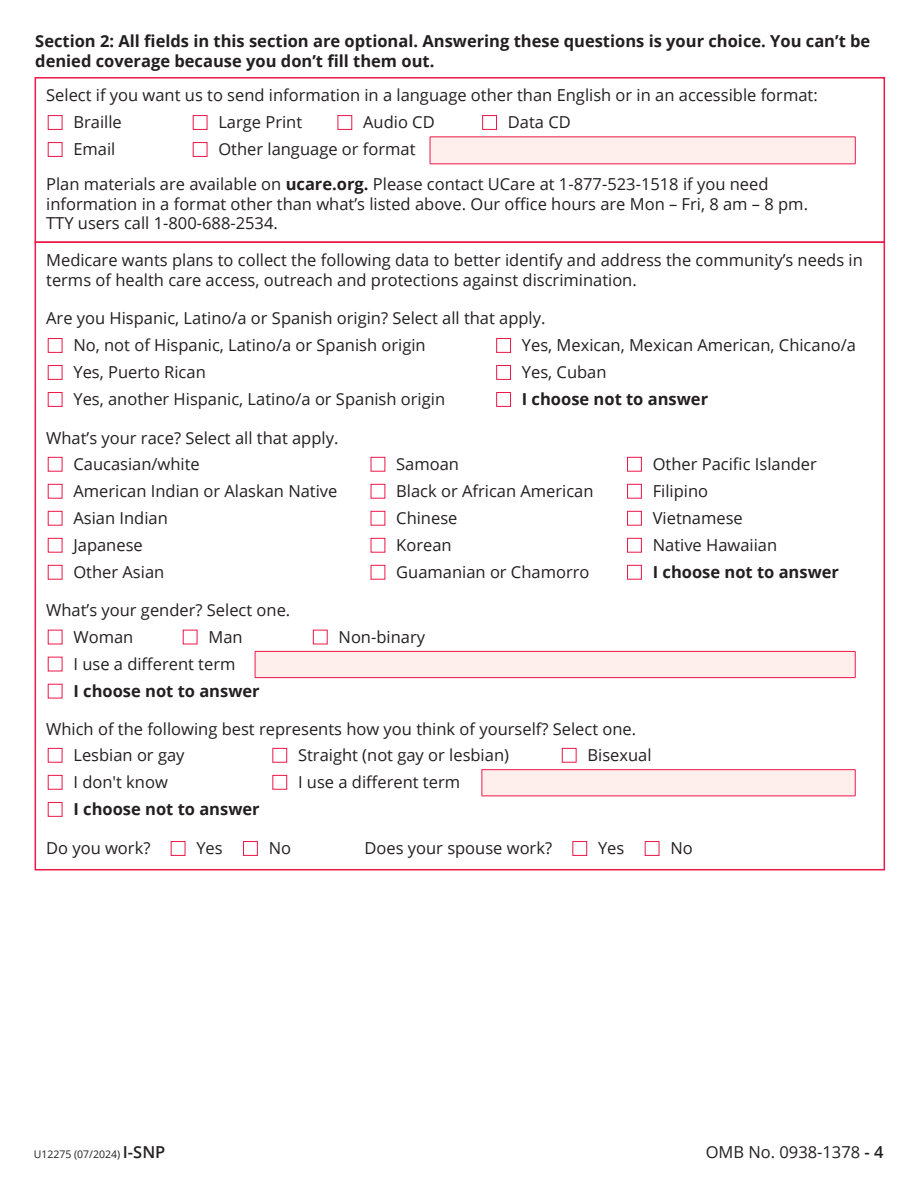
<style>
.page{position:relative;width:918px;height:1188px;background:#fff}
.page>*{position:absolute;margin:0;border:0;box-sizing:border-box;transform-origin:0 0}
.t1{font:16.5px/19.8px "Open Sans";color:#231f20}
.Subhead{font:700 16.5px/19.5px "Open Sans";color:#231f20}
.t2{font:10.5px "Open Sans";color:#231f20}
.s1{color:#ed1748}
.s2{font-weight:700}
.s3{font-weight:600;font-size:16.5px}
.s4{font-weight:600}
</style>
<div class="page">
<div style="left:255px;top:651px;width:600px;height:27px;background:#feefec"></div>
<hr style="left:255px;top:651px;width:600px;height:1px;background:#ed1748">
<svg style="left:255px;top:652px;width:1px;height:25px"></svg>
<svg style="left:855px;top:652px;width:1px;height:25px"></svg>
<hr style="left:255px;top:677px;width:600px;height:1px;background:#ed1748">
<div style="left:482px;top:770px;width:373px;height:26px;background:#feefec"></div>
<hr style="left:482px;top:769px;width:373px;height:1px;background:#ed1748">
<svg style="left:482px;top:770px;width:1px;height:26px"></svg>
<svg style="left:855px;top:770px;width:1px;height:26px"></svg>
<hr style="left:482px;top:796px;width:373px;height:1px;background:#ed1748">
<div style="left:430px;top:137px;width:425px;height:27px;background:#feefec"></div>
<hr style="left:430px;top:137px;width:425px;height:1px;background:#ed1748">
<svg style="left:430px;top:137px;width:1px;height:27px"></svg>
<svg style="left:855px;top:137px;width:1px;height:27px"></svg>
<hr style="left:430px;top:164px;width:425px;height:1px;background:#ed1748">
<div style="left:35px;top:77px;width:850px;height:166px;border:2px solid #ed1748"></div>
<p class="Subhead" style="left:35px;top:31px;width:837px">Section 2: All fields in this section are optional. Answering these questions is your choice. You can’t be denied coverage because you don’t fill them out.</p>
<p class="t1" style="left:46px;top:85px;width:773px">Select if you want us to send information in a language other than English or in an accessible format:</p>
<p class="t1" style="left:46px;top:112px;width:77px"><span class="s1">■</span> Braille</p>
<p class="t1" style="left:191px;top:112px;width:113px"><span class="s1">■</span> Large Print</p>
<p class="t1" style="left:336px;top:112px;width:100px"><span class="s1">■</span> Audio CD</p>
<p class="t1" style="left:481px;top:112px;width:92px"><span class="s1">■</span> Data CD</p>
<p class="t1" style="left:46px;top:139px;width:71px"><span class="s1">■</span> Email</p>
<p class="t1" style="left:191px;top:139px;width:226px"><span class="s1">■</span> Other language or format</p>
<p class="t1" style="left:46px;top:173px;width:763px">Plan materials are available on <span class="s2">ucare.org.</span> Please contact UCare at 1-877-523-1518 if you need information in a format other than what’s listed above. Our office hours are Mon – Fri, 8 am – 8 pm.<br>TTY users call 1-800-688-2534.</p>
<p class="t1" style="left:46px;top:250px;width:818px">Medicare wants plans to collect the following data to better identify and address the community’s needs in terms of health care access, outreach and protections against discrimination.</p>
<p class="t1" style="left:46px;top:307px;width:501px">Are you Hispanic, Latino/a or Spanish origin? Select all that apply.</p>
<p class="t1" style="left:46px;top:335px;width:381px"><span class="s1">■</span> No, not of Hispanic, Latino/a or Spanish origin</p>
<p class="t1" style="left:495px;top:335px;width:363px"><span class="s1">■</span> Yes, Mexican, Mexican American, Chicano/a</p>
<p class="t1" style="left:46px;top:362px;width:161px"><span class="s1">■</span> Yes, Puerto Rican</p>
<p class="t1" style="left:495px;top:362px;width:113px"><span class="s1">■</span> Yes, Cuban</p>
<p class="t1" style="left:46px;top:389px;width:400px"><span class="s1">■</span> Yes, another Hispanic, Latino/a or Spanish origin</p>
<p class="Subhead" style="left:495px;top:389px;width:215px"><span class="s1">■</span> I choose not to answer</p>
<p class="t1" style="left:46px;top:427px;width:294px">What’s your race? Select all that apply.</p>
<p class="t1" style="left:46px;top:454px;width:155px"><span class="s1">■</span> Caucasian/white</p>
<p class="t1" style="left:369px;top:454px;width:92px"><span class="s1">■</span> Samoan</p>
<p class="t1" style="left:626px;top:454px;width:193px"><span class="s1">■</span> Other Pacific Islander</p>
<p class="t1" style="left:46px;top:481px;width:293px"><span class="s1">■</span> American Indian or Alaskan Native</p>
<p class="t1" style="left:369px;top:481px;width:226px"><span class="s1">■</span> Black or African American</p>
<p class="t1" style="left:626px;top:481px;width:84px"><span class="s1">■</span> Filipino</p>
<p class="t1" style="left:46px;top:508px;width:123px"><span class="s1">■</span> Asian Indian</p>
<p class="t1" style="left:369px;top:508px;width:90px"><span class="s1">■</span> Chinese</p>
<p class="t1" style="left:626px;top:508px;width:119px"><span class="s1">■</span> Vietnamese</p>
<p class="t1" style="left:46px;top:535px;width:98px"><span class="s1">■</span> Japanese</p>
<p class="t1" style="left:369px;top:535px;width:84px"><span class="s1">■</span> Korean</p>
<p class="t1" style="left:626px;top:535px;width:153px"><span class="s1">■</span> Native Hawaiian</p>
<p class="t1" style="left:46px;top:562px;width:120px"><span class="s1">■</span> Other Asian</p>
<p class="t1" style="left:369px;top:562px;width:222px"><span class="s1">■</span> Guamanian or Chamorro</p>
<p class="Subhead" style="left:626px;top:562px;width:215px"><span class="s1">■</span> I choose not to answer</p>
<p class="t1" style="left:46px;top:600px;width:246px">What’s your gender? Select one.</p>
<p class="t1" style="left:46px;top:626px;width:89px"><span class="s1">■</span> Woman</p>
<p class="t1" style="left:181px;top:626px;width:63px"><span class="s1">■</span> Man</p>
<p class="t1" style="left:311px;top:626px;width:115px"><span class="s1">■</span> Non-binary</p>
<p class="t1" style="left:46px;top:653px;width:191px"><span class="s1">■</span> I use a different term</p>
<p class="Subhead" style="left:46px;top:681px;width:215px"><span class="s1">■</span> I choose not to answer</p>
<p class="t1" style="left:46px;top:718px;width:592px">Which of the following best represents how you think of yourself? Select one.</p>
<p class="t1" style="left:46px;top:745px;width:140px"><span class="s1">■</span> Lesbian or gay</p>
<p class="t1" style="left:271px;top:745px;width:240px"><span class="s1">■</span> Straight (not gay or lesbian)</p>
<p class="t1" style="left:560px;top:745px;width:93px"><span class="s1">■</span> Bisexual</p>
<p class="t1" style="left:46px;top:772px;width:123px"><span class="s1">■</span> I don't know</p>
<p class="t1" style="left:271px;top:772px;width:191px"><span class="s1">■</span> I use a different term</p>
<p class="Subhead" style="left:46px;top:799px;width:215px"><span class="s1">■</span> I choose not to answer</p>
<p class="t1" style="left:46px;top:838px;width:246px">Do you work? <span class="s1">■</span> Yes <span class="s1">■</span> No</p>
<p class="t1" style="left:364px;top:838px;width:330px">Does your spouse work? <span class="s1">■</span> Yes <span class="s1">■</span> No</p>
<p class="t2" style="left:34px;top:1147px;width:133px">U12275 (07/2024) <span class="s3">I-SNP</span></p>
<p class="t1" style="left:706px;top:1142px;width:179px">OMB No. 0938-1378 <span class="s4">- 4</span></p>
</div>
